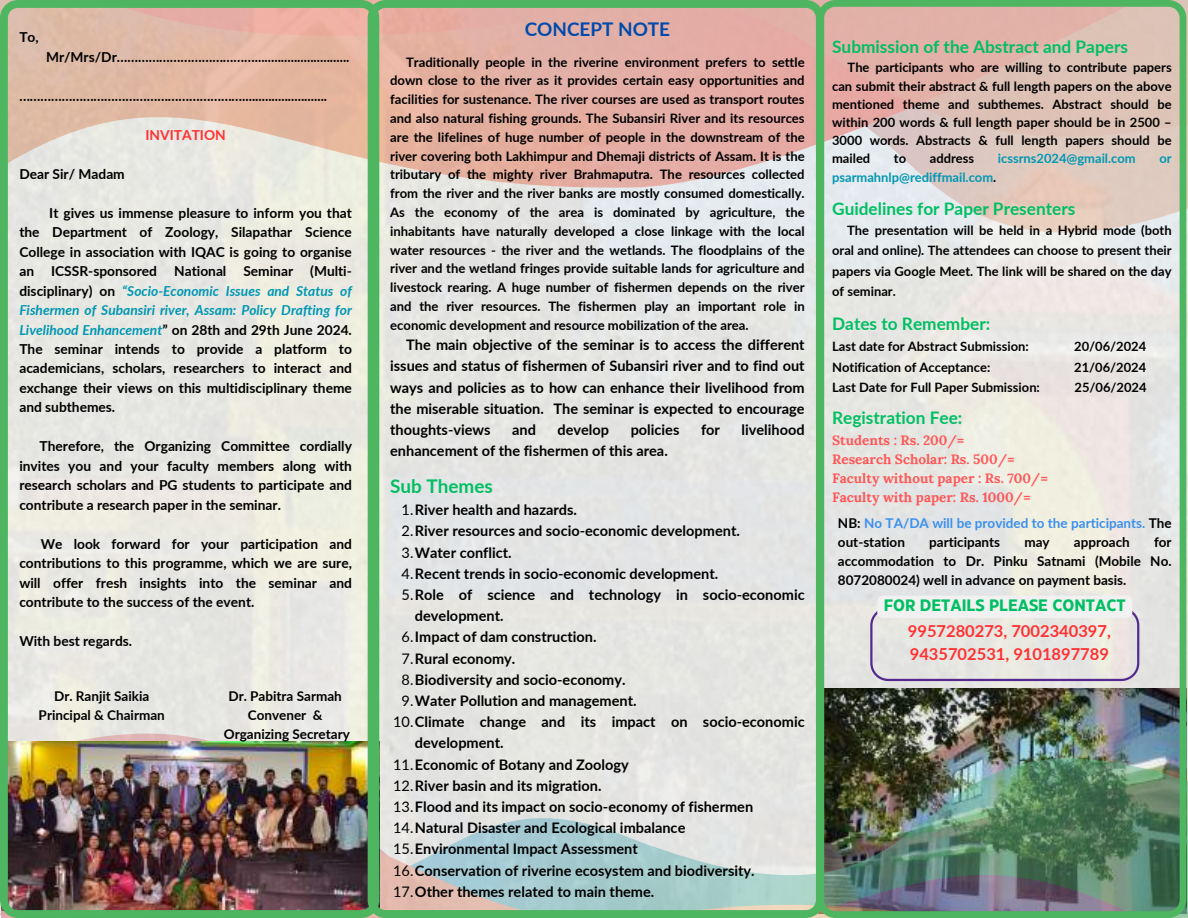
<style>
.page{position:relative;width:1188px;height:918px;background:#fff}
.page>*{position:absolute;margin:0;border:0;box-sizing:border-box;transform-origin:0 0}
.t1{font:700 18.9px "Lato";color:#004aad}
.t2{font:700 18.9px "Lato";color:#00bf63}
.t3{font:700 17.25px "Lato";color:#00bf63}
.t4{font:700 16.5px/22.5px "Lato";color:#ff3131}
.t5{font:700 16.5px "Eastman Grotesque";color:#00bf63}
.t6{font:700 14.55px/21.1px "Lato";color:#000;text-align:justify}
.t7{font:700 13.8px/19.5px "Lato";color:#000;text-align:justify}
.t8{font:700 13.8px "Lato";color:#ff3131}
.t9{font:700 13.5px/19.2px "Lato";color:#000;text-align:center}
.t10{font:700 13.5px/19.2px "Lora";color:#ff5757}
.t11{font:700 13.5px/19.2px "Lato";color:#3b90ed}
.t12{font:700 13.05px/18.8px "Lato";color:#000;text-align:justify}
.t13{font:700 12.9px/18.1px "Lato";color:#000;text-align:justify}
.t14{font:700 12.9px "Lato";color:#0097b2}
.s1{font-style:italic;color:#0097b2}
.s2{font-weight:400}
.s3{color:#000}
</style>
<div class="page">
<svg style="left:379px;top:0;width:438px;height:918px;background:#ddd8d3"></svg>
<img style="left:817px;top:0;width:369px;height:918px">
<img style="left:0;top:0;width:379px;height:918px">
<p class="t7" style="left:19px;top:27px;width:21px">To,</p>
<p class="t7" style="left:46px;top:47px;width:305px">Mr/Mrs/Dr………………………………….............................</p>
<p class="t7" style="left:19px;top:86px;width:309px">………………………………………………………..........................</p>
<p class="t8" style="left:146px;top:126px;width:82px">INVITATION</p>
<p class="t7" style="left:19px;top:163px;width:107px">Dear Sir/ Madam</p>
<p class="t7" style="left:19px;top:202px;width:334px;text-indent:30px">It gives us immense pleasure to inform you that the Department of Zoology, Silapathar Science College in association with IQAC is going to organise an ICSSR-sponsored National Seminar (Multi&shy;disciplinary) on <span class="s1">“Socio-Economic Issues and Status of Fishermen of Subansiri river, Assam: Policy Drafting for Livelihood Enhancement</span>” on 28th and 29th June 2024.<br>The seminar intends to provide a platform to academicians, scholars, researchers to interact and exchange their views on this multidisciplinary theme and subthemes.</p>
<p class="t7" style="left:19px;top:436px;width:334px;text-indent:20px">Therefore, the Organizing Committee cordially invites you and your faculty members along with research scholars and PG students to participate and contribute a research paper in the seminar.</p>
<p class="t7" style="left:19px;top:534px;width:334px;text-indent:21px">We look forward for your participation and contributions to this programme, which we are sure, will offer fresh insights into the seminar and contribute to the success of the event.</p>
<p class="t7" style="left:19px;top:631px;width:114px">With best regards.</p>
<p class="t9" style="left:39px;top:686px;width:128px">Dr. Ranjit Saikia<br>Principal &amp; Chairman</p>
<p class="t9" style="left:224px;top:686px;width:128px">Dr. Pabitra Sarmah<br>Convener &amp;<br>Organizing Secretary</p>
<h1 class="t1" style="left:525px;top:17px;width:147px">CONCEPT NOTE</h1>
<p class="t12" style="left:390px;top:52px;width:416px;text-indent:16px">Traditionally people in the riverine environment prefers to settle down close to the river as it provides certain easy opportunities and facilities for sustenance. The river courses are used as transport routes and also natural fishing grounds. The Subansiri River and its resources are the lifelines of huge number of people in the downstream of the river covering both Lakhimpur and Dhemaji districts of Assam. It is the tributary of the mighty river Brahmaputra. The resources collected from the river and the river banks are mostly consumed domestically.<br>As the economy of the area is dominated by agriculture, the inhabitants have naturally developed a close linkage with the local water resources - the river and the wetlands. The floodplains of the river and the wetland fringes provide suitable lands for agriculture and livestock rearing. A huge number of fishermen depends on the river and the river resources. The fishermen play an important role in economic development and resource mobilization of the area.</p>
<p class="t6" style="left:390px;top:334px;width:416px;text-indent:16px">The main objective of the seminar is to access the different issues and status of fishermen of Subansiri river and to find out ways and policies as to how can enhance their livelihood from the miserable situation. The seminar is expected to encourage thoughts-views</p>
<p class="t6" style="left:512px;top:419px;width:25px">and</p>
<p class="t6" style="left:558px;top:419px;width:53px">develop</p>
<p class="t6" style="left:631px;top:419px;width:50px">policies</p>
<p class="t6" style="left:701px;top:419px;width:20px">for</p>
<p class="t6" style="left:742px;top:419px;width:65px">livelihood</p>
<p class="t6" style="left:390px;top:440px;width:279px">enhancement of the fishermen of this area.</p>
<h1 class="t2" style="left:390px;top:474px;width:104px">Sub Themes</h1>
<p class="t6" style="left:402px;top:499px;width:177px"><span class="s2">1.</span>River health and hazards.</p>
<p class="t6" style="left:402px;top:520px;width:340px"><span class="s2">2.</span>River resources and socio-economic development.</p>
<p class="t6" style="left:402px;top:541px;width:112px"><span class="s2">3.</span>Water conflict.</p>
<p class="t6" style="left:402px;top:563px;width:318px"><span class="s2">4.</span>Recent trends in socio-economic development.</p>
<p class="t6" style="left:402px;top:584px;width:405px"><span class="s2">5.</span>Role of science and technology in socio-economic</p>
<p class="t6" style="left:415px;top:605px;width:90px">development.</p>
<p class="t6" style="left:402px;top:626px;width:196px"><span class="s2">6.</span>Impact of dam construction.</p>
<p class="t6" style="left:402px;top:647px;width:115px"><span class="s2">7.</span>Rural economy.</p>
<p class="t6" style="left:402px;top:669px;width:225px"><span class="s2">8.</span>Biodiversity and socio-economy.</p>
<p class="t6" style="left:402px;top:690px;width:236px"><span class="s2">9.</span>Water Pollution and management.</p>
<p class="t6" style="left:393px;top:711px;width:413px"><span class="s2">10.</span>Climate change and its impact on socio-economic</p>
<p class="t6" style="left:415px;top:732px;width:90px">development.</p>
<p class="t6" style="left:393px;top:753px;width:237px"><span class="s2">11.</span>Economic of Botany and Zoology</p>
<p class="t6" style="left:393px;top:775px;width:210px"><span class="s2">12.</span>River basin and its migration.</p>
<p class="t6" style="left:393px;top:796px;width:362px"><span class="s2">13.</span>Flood and its impact on socio-economy of fishermen</p>
<p class="t6" style="left:393px;top:817px;width:294px"><span class="s2">14.</span>Natural Disaster and Ecological imbalance</p>
<p class="t6" style="left:393px;top:838px;width:246px"><span class="s2">15.</span>Environmental Impact Assessment</p>
<p class="t6" style="left:393px;top:859px;width:363px"><span class="s2">16.</span>Conservation of riverine ecosystem and biodiversity.</p>
<p class="t6" style="left:393px;top:881px;width:263px"><span class="s2">17.</span>Other themes related to main theme.</p>
<p class="t3" style="left:832px;top:36px;width:297px">Submission of the Abstract and Papers</p>
<p class="t13" style="left:832px;top:58px;width:341px;text-indent:15px">The participants who are willing to contribute papers can submit their abstract &amp; full length papers on the above mentioned theme and subthemes. Abstract should be within 200 words &amp; full length paper should be in 2500 – 3000 words. Abstracts &amp; full length papers should be mailed</p>
<p class="t13" style="left:894px;top:149px;width:14px">to</p>
<p class="t13" style="left:930px;top:149px;width:46px">address</p>
<p class="t14" style="left:998px;top:151px;width:139px">icssrns2024@gmail.com</p>
<p class="t14" style="left:1159px;top:151px;width:14px">or</p>
<p class="t14" style="left:832px;top:169px;width:166px">psarmahnlp@rediffmail.com<span class="s3">.</span></p>
<p class="t3" style="left:832px;top:198px;width:245px">Guidelines for Paper Presenters</p>
<p class="t13" style="left:832px;top:220px;width:341px;line-height:20.1px;text-indent:15px">The presentation will be held in a Hybrid mode (both oral and online). The attendees can choose to present their papers via Google Meet. The link will be shared on the day of seminar.</p>
<p class="t3" style="left:832px;top:313px;width:160px">Dates to Remember:</p>
<p class="t13" style="left:832px;top:337px;width:198px">Last date for Abstract Submission:</p>
<p class="t13" style="left:1074px;top:337px;width:74px">20/06/2024</p>
<p class="t13" style="left:832px;top:357px;width:160px">Notification of Acceptance:</p>
<p class="t13" style="left:1074px;top:357px;width:74px">21/06/2024</p>
<p class="t13" style="left:832px;top:378px;width:209px">Last Date for Full Paper Submission:</p>
<p class="t13" style="left:1075px;top:378px;width:74px">25/06/2024</p>
<p class="t3" style="left:832px;top:407px;width:132px">Registration Fee:</p>
<p class="t10" style="left:832px;top:431px;width:218px">Students : Rs. 200/=<br>Research Scholar: Rs. 500/=<br>Faculty without paper : Rs. 700/=<br>Faculty with paper: Rs. 1000/=</p>
<p class="t11" style="left:838px;top:513px;width:335px"><span class="s3">NB:</span> No TA/DA will be provided to the participants. <span class="s3">The out-station</span></p>
<p class="t9" style="left:929px;top:532px;width:73px">participants</p>
<p class="t9" style="left:1024px;top:532px;width:27px">may</p>
<p class="t9" style="left:1074px;top:532px;width:57px">approach</p>
<p class="t9" style="left:838px;top:532px;width:335px;text-align:justify;text-indent:316px">for accommodation to Dr. Pinku Satnami (Mobile No.<br>8072080024) well in advance on payment basis.</p>
<p class="t5" style="left:884px;top:599px;width:243px">FOR DETAILS PLEASE CONTACT</p>
<p class="t4" style="left:908px;top:620px;width:204px">9957280273, 7002340397,<br>9435702531, 9101897789</p>
</div>
